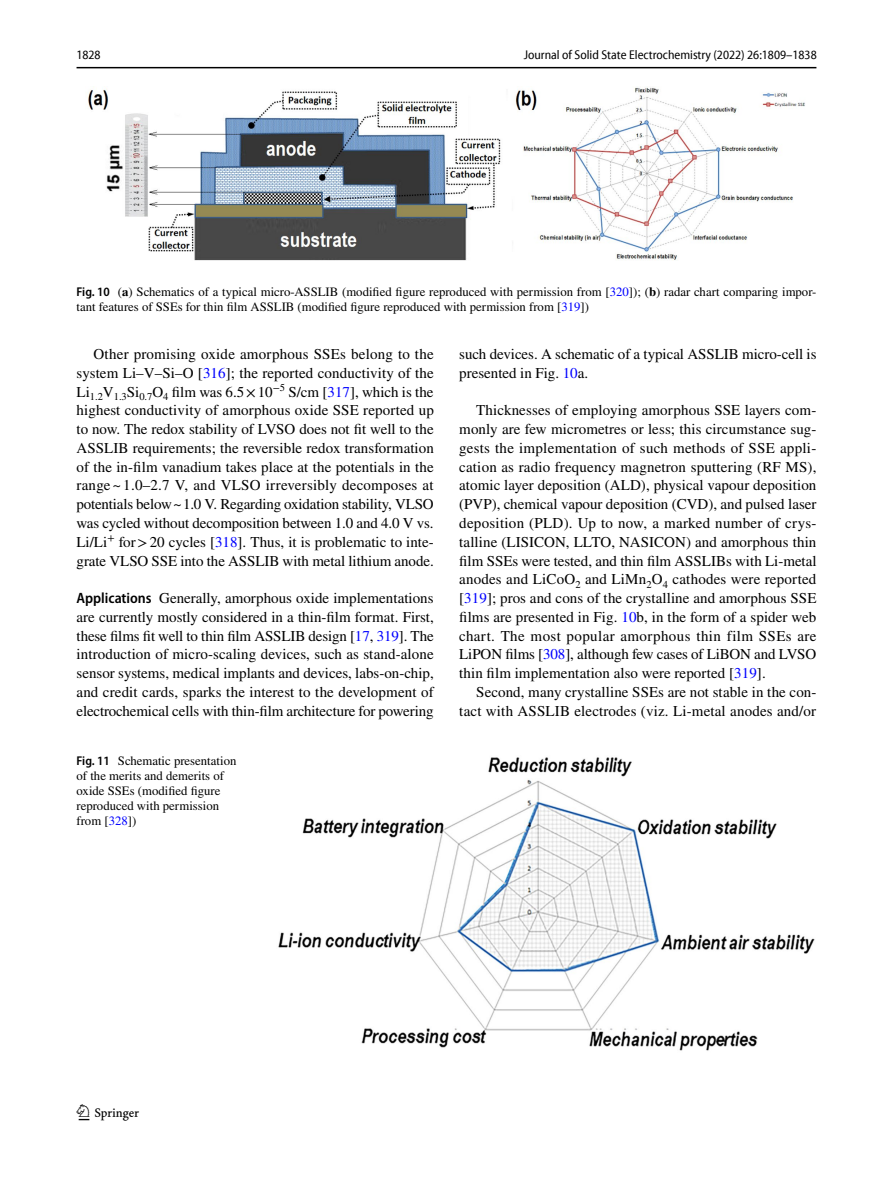
<style>
.page{position:relative;width:893px;height:1187px;background:#fff}
.page>*{position:absolute;margin:0;border:0;box-sizing:border-box;transform-origin:0 0}
.t1{font:22.5px "Springnew Regular 2";color:#000}
.t2{font:15px/18.8px "STIX";color:#000;text-align:justify}
.t3{font:12.75px/15px "STIX";color:#000}
.t4{font:semi-condensed 12.75px "Myriad Pro Unic";color:#000}
.s1{font-family:"Myriad Pro";font-weight:600;font-stretch:semi-condensed}
.s2{font-weight:700}
.s3{color:#00f}
</style>
<div class="page">
<hr style="left:77px;top:67px;width:739px;height:1px;background:#000">
<img style="left:87px;top:87px;width:718px;height:174px">
<img style="left:278px;top:757px;width:537px;height:294px">
<p class="t4" style="left:76px;top:50px;width:26px">1828</p>
<p class="t4" style="left:524px;top:50px;width:294px">Journal of Solid State Electrochemistry (2022) 26:1809–1838</p>
<p class="t3" style="left:77px;top:285px;width:741px"><span class="s1">Fig. 10</span> (<span class="s2">a</span>) Schematics of a typical micro-ASSLIB (modified figure reproduced with permission from [<span class="s3">320</span>]); (<span class="s2">b</span>) radar chart comparing impor&shy;tant features of SSEs for thin film ASSLIB (modified figure reproduced with permission from [<span class="s3">319</span>])</p>
<p class="t2" style="left:76px;top:346px;width:359px;text-indent:17px">Other promising oxide amorphous SSEs belong to the system Li–V–Si–O [<span class="s3">316</span>]; the reported conductivity of the Li<sub>1.2</sub>V<sub>1.3</sub>Si<sub>0.7</sub>O<sub>4</sub> film was 6.5× -10<sup>−5</sup> S/cm [<span class="s3">317</span>], which is the highest conductivity of amorphous oxide SSE reported up to now. The redox stability of LVSO does not fit well to the ASSLIB requirements; the reversible redox transformation of the in-film vanadium takes place at the potentials in the range ~ 1.0–2.7 V, and VLSO irreversibly decomposes at potentials below~1.0 V. Regarding oxidation stability, VLSO was cycled without decomposition between 1.0 and 4.0 V vs.<br>Li/Li<sup>+</sup> for&gt;20 cycles [<span class="s3">318</span>]. Thus, it is problematic to inte&shy;grate VLSO SSE into the ASSLIB with metal lithium anode.</p>
<p class="t2" style="left:77px;top:589px;width:359px"><span class="s1">Applications</span> Generally, amorphous oxide implementations are currently mostly considered in a thin-film format. First, these films fit well to thin film ASSLIB design [<span class="s3">17</span>, <span class="s3">319</span>]. The introduction of micro-scaling devices, such as stand-alone sensor systems, medical implants and devices, labs-on-chip, and credit cards, sparks the interest to the development of electrochemical cells with thin-film architecture for powering</p>
<p class="t3" style="left:77px;top:754px;width:161px"><span class="s1">Fig. 11</span> Schematic presentation of the merits and demerits of oxide SSEs (modified figure reproduced with permission from [<span class="s3">328</span>])</p>
<p class="t2" style="left:459px;top:346px;width:359px">such devices. A schematic of a typical ASSLIB micro-cell is presented in Fig. <span class="s3">10</span>a.</p>
<p class="t2" style="left:459px;top:402px;width:359px;text-indent:17px">Thicknesses of employing amorphous SSE layers com&shy;monly are few micrometres or less; this circumstance sug&shy;gests the implementation of such methods of SSE appli&shy;cation as radio frequency magnetron sputtering (RF MS), atomic layer deposition (ALD), physical vapour deposition (PVP), chemical vapour deposition (CVD), and pulsed laser deposition (PLD). Up to now, a marked number of crys&shy;talline (LISICON, LLTO, NASICON) and amorphous thin film SSEs were tested, and thin film ASSLIBs with Li-metal anodes and LiCoO<sub>2</sub> and LiMn<sub>2</sub>O<sub>4</sub> cathodes were reported [<span class="s3">319</span>]; pros and cons of the crystalline and amorphous SSE films are presented in Fig. <span class="s3">10</span>b, in the form of a spider web chart. The most popular amorphous thin film SSEs are LiPON films [<span class="s3">308</span>], although few cases of LiBON and LVSO thin film implementation also were reported [<span class="s3">319</span>].</p>
<p class="t2" style="left:459px;top:683px;width:359px;text-align:right">Second, many crystalline SSEs are not stable in the con&shy;tact with ASSLIB electrodes (viz. Li-metal anodes and/or</p>
<h1 class="t1" style="left:79px;top:1104px;width:62px">1 3</h1>
</div>
